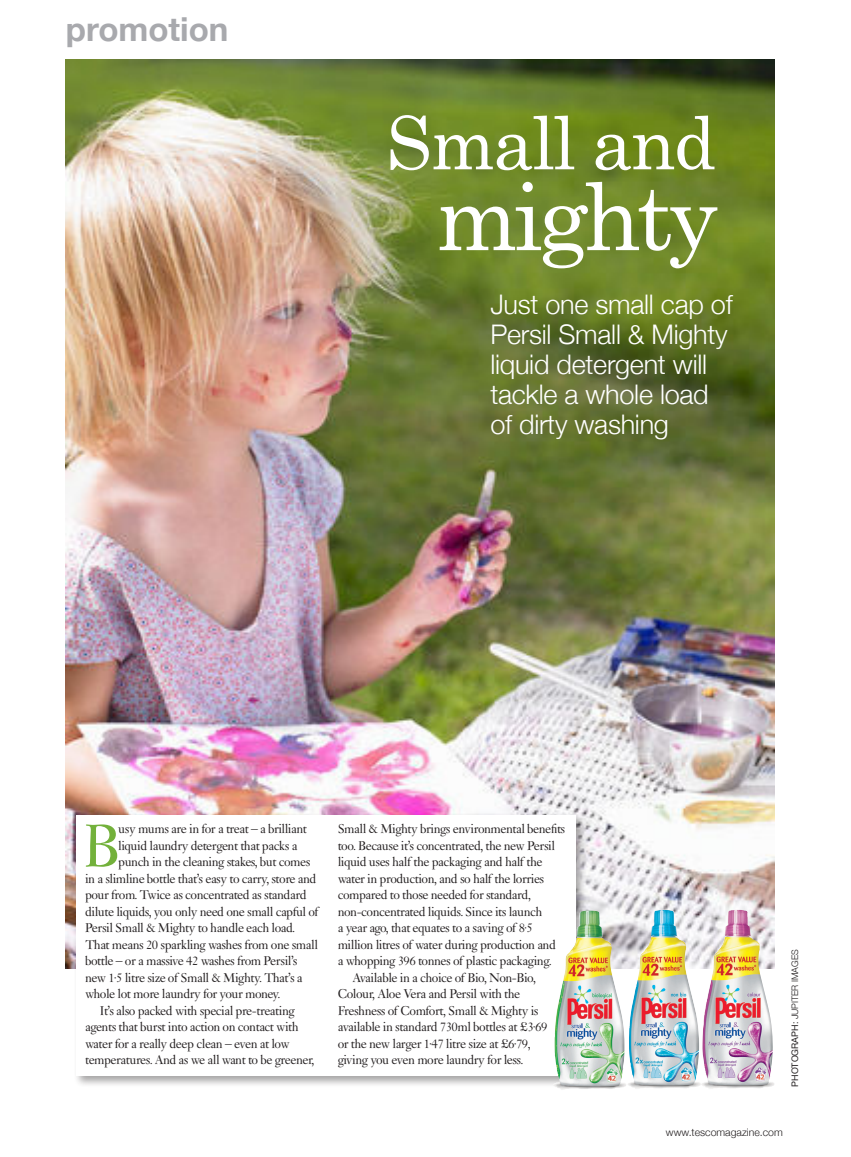
<style>
.page{position:relative;width:851px;height:1157px;background:#fff}
.page>*{position:absolute;margin:0;border:0;box-sizing:border-box;transform-origin:0 0}
.t1{font:93.45px "Century Schoolbook";letter-spacing:-.05em;color:#fff}
.t2{font:73.5px "Century Schoolbook";letter-spacing:-.03em;color:#fff}
.t3{font:63.9px "Janson MT Std";color:#73b13b}
.t4{font:700 33px "Helvetica Neue";color:#a8a9ad}
.Sell{font:300 27px/30px "Helvetica Neue";letter-spacing:-.01em;color:#fff}
.t5{font:13.5px/16.5px "Janson MT Std";letter-spacing:-.035em;color:#231f20}
.t6{font:300 10.5px "Helvetica Neue";color:#231f20}
.t7{font:300 9px "Helvetica Neue";color:#231f20}
.s1{font-weight:400}
</style>
<div class="page">
<img style="left:66px;top:60px;width:708px;height:908px">
<div style="left:74px;top:812px;width:513px;height:275px;background:#231f20;opacity:.4"></div>
<div style="left:77px;top:815px;width:498px;height:261px;background:#fff"></div>
<img style="left:552px;top:910px;width:222px;height:180px">
<p class="t4" style="left:66px;top:9px;width:164px">promotion</p>
<p class="t2" style="left:386px;top:97px;width:331px">Small and</p>
<p class="t1" style="left:435px;top:158px;width:285px">mighty</p>
<p class="Sell" style="left:490px;top:289px;width:244px">Just one small cap of<br>Persil Small &amp; Mighty liquid detergent will tackle a whole load of dirty washing</p>
<p class="t3" style="left:82px;top:808px;width:39px">B</p>
<p class="t5" style="left:118px;top:820px;width:190px">usy mums are in for a treat – a brilliant</p>
<p class="t5" style="left:118px;top:837px;width:181px">liquid laundry detergent that packs a</p>
<p class="t5" style="left:118px;top:853px;width:194px">punch in the cleaning stakes, but comes</p>
<p class="t5" style="left:85px;top:870px;width:233px">in a slimline bottle that’s easy to carry, store and</p>
<p class="t5" style="left:85px;top:886px;width:223px">pour from. Twice as concentrated as standard</p>
<p class="t5" style="left:85px;top:903px;width:235px">dilute liquids, you only need one small capful of</p>
<p class="t5" style="left:85px;top:919px;width:211px">Persil Small &amp; Mighty to handle each load.</p>
<p class="t5" style="left:85px;top:936px;width:234px">That means 20 sparkling washes from one small</p>
<p class="t5" style="left:85px;top:952px;width:214px">bottle – or a massive 42 washes from Persil’s</p>
<p class="t5" style="left:85px;top:969px;width:219px">new 1·5 litre size of Small &amp; Mighty. That’s a</p>
<p class="t5" style="left:85px;top:985px;width:197px">whole lot more laundry for your money.</p>
<p class="t5" style="left:85px;top:1002px;width:231px;text-indent:15px">It’s also packed with special pre-treating agents that burst into action on contact with water for a really deep clean – even at low temperatures. And as we all want to be greener,</p>
<p class="t5" style="left:337px;top:820px;width:229px">Small &amp; Mighty brings environmental benefits too. Because it’s concentrated, the new Persil liquid uses half the packaging and half the water in production, and so half the lorries compared to those needed for standard, non-concentrated liquids. Since its launch<br>a year ago, that equates to a saving of 8·5 million litres of water during production and<br>a whopping 396 tonnes of plastic packaging.</p>
<p class="t5" style="left:337px;top:969px;width:211px;text-indent:15px">Available in a choice of Bio, Non-Bio, Colour, Aloe Vera and Persil with the Freshness of Comfort, Small &amp; Mighty is available in standard 730ml bottles at £3·69 or the new larger 1·47 litre size at £6·79, giving you even more laundry for less.</p>
<p class="t7" style="left:789px;top:1086px;width:138px;rotate:-90deg"><span class="s1">PHOTOGRAPH:</span> Jupiter Images</p>
<p class="t6" style="left:665px;top:1126px;width:118px">www.tescomagazine.com</p>
</div>
